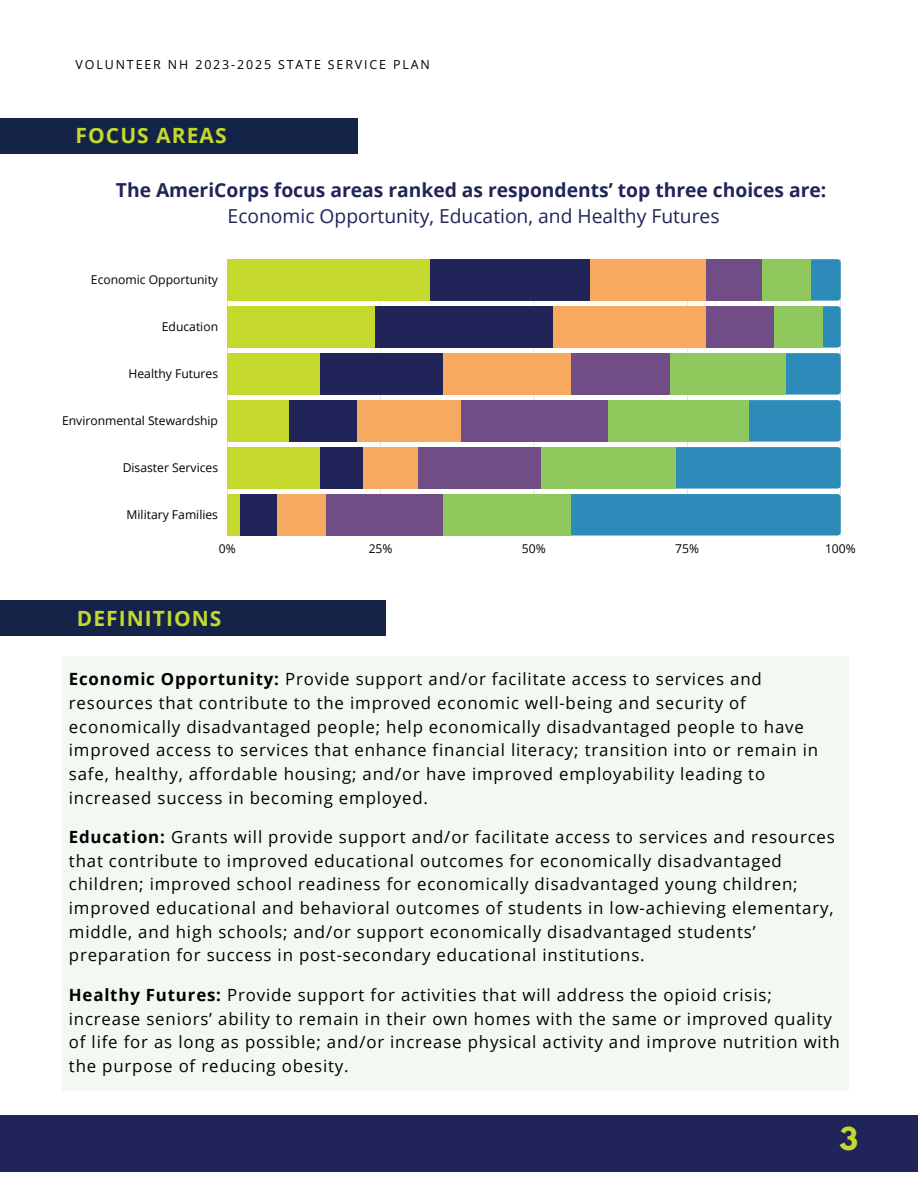
<style>
.page{position:relative;width:918px;height:1188px;background:#fff}
.page>*{position:absolute;margin:0;border:0;box-sizing:border-box;transform-origin:0 0}
.t1{font:700 28.05px "League Spartan";color:#c4d82e}
.t2{font:700 21px "Open Sans";letter-spacing:.05em;color:#c4d82e}
.t3{font:700 19.2px "Open Sans";color:#202458}
.t4{font:19.2px "Open Sans";color:#202458}
.t5{font:16.8px/23.7px "Open Sans";letter-spacing:.05em;color:#000}
.t6{font:12.45px "Open Sans";letter-spacing:.15em;color:#000}
.t7{font:12.15px "Open Sans";color:#000}
.s1{font-weight:700}
</style>
<div class="page">
<div style="left:0;top:1115px;width:918px;height:56px;background:#202458"></div>
<svg style="left:227px;top:259px;width:610px;height:276px;fill:#2d8bba"></svg>
<svg style="left:837px;top:259px;width:4px;height:276px"></svg>
<div style="left:227px;top:259px;width:583px;height:42px;background:#8fc95e"></div>
<div style="left:227px;top:306px;width:595px;height:42px;background:#8fc95e"></div>
<div style="left:227px;top:353px;width:559px;height:42px;background:#8fc95e"></div>
<div style="left:227px;top:400px;width:522px;height:42px;background:#8fc95e"></div>
<div style="left:227px;top:447px;width:448px;height:42px;background:#8fc95e"></div>
<div style="left:227px;top:494px;width:344px;height:41px;background:#8fc95e"></div>
<div style="left:227px;top:259px;width:534px;height:42px;background:#704e85"></div>
<div style="left:227px;top:306px;width:546px;height:42px;background:#704e85"></div>
<div style="left:227px;top:353px;width:442px;height:42px;background:#704e85"></div>
<div style="left:227px;top:400px;width:381px;height:42px;background:#704e85"></div>
<div style="left:227px;top:447px;width:313px;height:42px;background:#704e85"></div>
<div style="left:227px;top:494px;width:215px;height:41px;background:#704e85"></div>
<div style="left:227px;top:259px;width:479px;height:42px;background:#f7aa5f"></div>
<div style="left:227px;top:306px;width:479px;height:42px;background:#f7aa5f"></div>
<div style="left:227px;top:353px;width:344px;height:42px;background:#f7aa5f"></div>
<div style="left:227px;top:400px;width:233px;height:42px;background:#f7aa5f"></div>
<div style="left:227px;top:447px;width:191px;height:42px;background:#f7aa5f"></div>
<div style="left:227px;top:494px;width:99px;height:41px;background:#f7aa5f"></div>
<div style="left:227px;top:259px;width:362px;height:42px;background:#202458"></div>
<div style="left:227px;top:306px;width:325px;height:42px;background:#202458"></div>
<div style="left:227px;top:353px;width:215px;height:42px;background:#202458"></div>
<div style="left:227px;top:400px;width:129px;height:42px;background:#202458"></div>
<div style="left:227px;top:447px;width:135px;height:42px;background:#202458"></div>
<div style="left:227px;top:494px;width:49px;height:41px;background:#202458"></div>
<div style="left:227px;top:259px;width:203px;height:42px;background:#c4d82e"></div>
<div style="left:227px;top:306px;width:148px;height:42px;background:#c4d82e"></div>
<div style="left:227px;top:353px;width:92px;height:42px;background:#c4d82e"></div>
<div style="left:227px;top:400px;width:62px;height:42px;background:#c4d82e"></div>
<div style="left:227px;top:447px;width:92px;height:42px;background:#c4d82e"></div>
<div style="left:227px;top:494px;width:13px;height:41px;background:#c4d82e"></div>
<div style="left:0;top:119px;width:358px;height:35px;background:#152348"></div>
<div style="left:0;top:601px;width:386px;height:35px;background:#152348"></div>
<div style="left:62px;top:656px;width:787px;height:435px;background:#f3f8f3"></div>
<p class="t6" style="left:76px;top:56px;width:356px">VOLUNTEER NH 2023-2025 STATE SERVICE PLAN</p>
<p class="t2" style="left:76px;top:121px;width:152px">FOCUS AREAS</p>
<p class="t3" style="left:116px;top:176px;width:712px">The AmeriCorps focus areas ranked as respondents’ top three choices are:</p>
<p class="t4" style="left:228px;top:202px;width:493px">Economic Opportunity, Education, and Healthy Futures</p>
<p class="t7" style="left:91px;top:271px;width:129px">Economic Opportunity</p>
<p class="t7" style="left:162px;top:318px;width:58px">Education</p>
<p class="t7" style="left:129px;top:365px;width:91px">Healthy Futures</p>
<p class="t7" style="left:62px;top:412px;width:157px">Environmental Stewardship</p>
<p class="t7" style="left:123px;top:459px;width:97px">Disaster Services</p>
<p class="t7" style="left:127px;top:506px;width:93px">Military Families</p>
<p class="t7" style="left:219px;top:540px;width:18px">0%</p>
<p class="t7" style="left:369px;top:540px;width:25px">25%</p>
<p class="t7" style="left:522px;top:540px;width:25px">50%</p>
<p class="t7" style="left:675px;top:540px;width:25px">75%</p>
<p class="t7" style="left:825px;top:540px;width:32px">100%</p>
<p class="t2" style="left:77px;top:604px;width:146px">DEFINITIONS</p>
<p class="t5" style="left:69px;top:667px;width:751px"><span class="s1">Economic Opportunity:</span> Provide support and/or facilitate access to services and resources that contribute to the improved economic well-being and security of economically disadvantaged people; help economically disadvantaged people to have improved access to services that enhance financial literacy; transition into or remain in safe, healthy, affordable housing; and/or have improved employability leading to increased success in becoming employed.</p>
<p class="t5" style="left:69px;top:825px;width:768px"><span class="s1">Education:</span> Grants will provide support and/or facilitate access to services and resources that contribute to improved educational outcomes for economically disadvantaged children; improved school readiness for economically disadvantaged young children; improved educational and behavioral outcomes of students in low-achieving elementary, middle, and high schools; and/or support economically disadvantaged students’ preparation for success in post-secondary educational institutions.</p>
<p class="t5" style="left:69px;top:983px;width:772px"><span class="s1">Healthy Futures:</span> Provide support for activities that will address the opioid crisis; increase seniors’ ability to remain in their own homes with the same or improved quality of life for as long as possible; and/or increase physical activity and improve nutrition with the purpose of reducing obesity.</p>
<h1 class="t1" style="left:839px;top:1125px;width:20px">3</h1>
</div>
